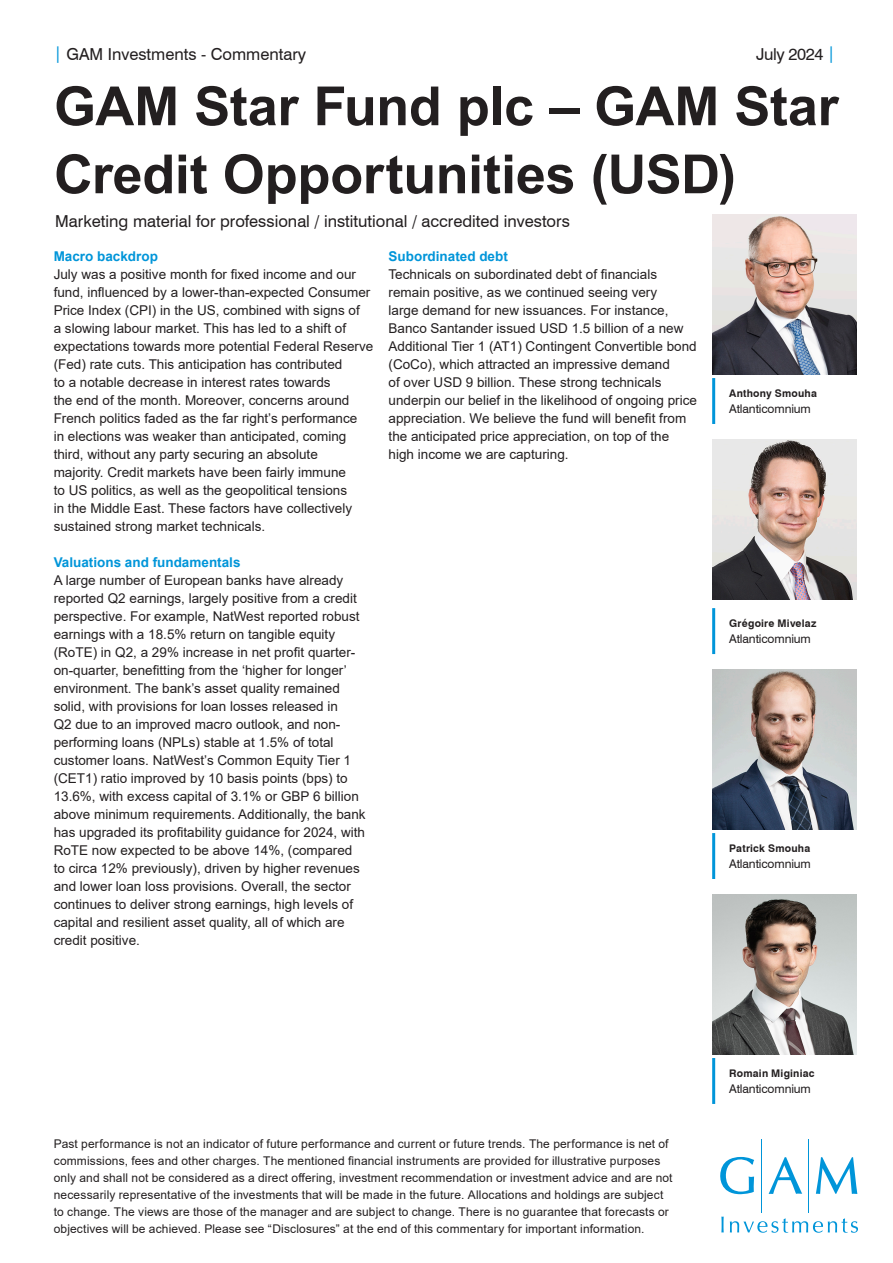
<style>
.page{position:relative;width:893px;height:1263px;background:#fff}
.page>*{position:absolute;margin:0;border:0;box-sizing:border-box;transform-origin:0 0}
.t1{font:700 54px "Arial";letter-spacing:-.005em;color:#231f20}
.t2{font:16.5px "Swiss 721 BT";color:#231f20}
.t3{font:16.5px "Swiss 721 BT";letter-spacing:-.025em;color:#231f20}
.SUBTITLE{font:13.5px/18px "Arial";color:#231f20}
.SUBTITLE-2{font:700 13.5px "Arial";color:#0095d9}
._9pt___4mm___4mm_para_space_before{font:12px/17px "Arial";letter-spacing:.01em;color:#231f20}
.t4{font:12px "Swiss 721 BT";letter-spacing:-.01em;color:#231f20}
.t5{font:700 10.5px "Swiss 721 BT";letter-spacing:.02em;color:#231f20}
.s1{color:#0095d9}
</style>
<div class="page">
<hr style="left:761px;top:1139px;width:1px;height:73px;background:#0095d9">
<hr style="left:808px;top:1139px;width:1px;height:73px;background:#0095d9">
<svg style="left:720px;top:1157px;width:34px;height:37px"></svg>
<svg style="left:769px;top:1157px;width:33px;height:37px"></svg>
<svg style="left:816px;top:1157px;width:41px;height:37px"></svg>
<svg style="left:721px;top:1216px;width:3px;height:16px"></svg>
<svg style="left:730px;top:1218px;width:128px;height:15px"></svg>
<img style="left:712px;top:215px;width:145px;height:159px">
<hr style="left:712px;top:378px;width:3px;height:46px;background:#0095d9">
<img style="left:712px;top:440px;width:145px;height:159px">
<hr style="left:712px;top:608px;width:3px;height:46px;background:#0095d9">
<img style="left:712px;top:670px;width:145px;height:159px">
<hr style="left:712px;top:833px;width:3px;height:46px;background:#0095d9">
<img style="left:712px;top:895px;width:144px;height:159px">
<hr style="left:712px;top:1058px;width:3px;height:46px;background:#0095d9">
<p class="t2" style="left:54px;top:44px;width:254px"><span class="s1">|</span> GAM Investments - Commentary</p>
<p class="t3" style="left:756px;top:44px;width:81px">July 2024 <span class="s1">|</span></p>
<p class="t1" style="left:54px;top:68px;width:786px">GAM Star Fund plc – GAM Star</p>
<p class="t1" style="left:54px;top:136px;width:683px">Credit Opportunities (USD)</p>
<p class="t2" style="left:55px;top:211px;width:516px">Marketing material for professional / institutional / accredited investors</p>
<p class="SUBTITLE-2" style="left:54px;top:246px;width:106px">Macro backdrop</p>
<p class="SUBTITLE" style="left:54px;top:265px;width:321px">July was a positive month for fixed income and our fund, influenced by a lower-than-expected Consumer Price Index (CPI) in the US, combined with signs of<br>a slowing labour market. This has led to a shift of expectations towards more potential Federal Reserve (Fed) rate cuts. This anticipation has contributed<br>to a notable decrease in interest rates towards<br>the end of the month. Moreover, concerns around French politics faded as the far right’s performance<br>in elections was weaker than anticipated, coming third, without any party securing an absolute<br>majority. Credit markets have been fairly immune<br>to US politics, as well as the geopolitical tensions<br>in the Middle East. These factors have collectively sustained strong market technicals.</p>
<p class="SUBTITLE-2" style="left:54px;top:552px;width:188px">Valuations and fundamentals</p>
<p class="SUBTITLE" style="left:54px;top:571px;width:313px">A large number of European banks have already reported Q2 earnings, largely positive from a credit perspective. For example, NatWest reported robust earnings with a 18.5% return on tangible equity (RoTE) in Q2, a 29% increase in net profit quarter&shy;on-quarter, benefitting from the ‘higher for longer’ environment. The bank’s asset quality remained solid, with provisions for loan losses released in<br>Q2 due to an improved macro outlook, and non&shy;performing loans (NPLs) stable at 1.5% of total customer loans. NatWest’s Common Equity Tier 1 (CET1) ratio improved by 10 basis points (bps) to 13.6%, with excess capital of 3.1% or GBP 6 billion above minimum requirements. Additionally, the bank has upgraded its profitability guidance for 2024, with RoTE now expected to be above 14%, (compared to circa 12% previously), driven by higher revenues and lower loan loss provisions. Overall, the sector continues to deliver strong earnings, high levels of capital and resilient asset quality, all of which are credit positive.</p>
<p class="SUBTITLE-2" style="left:389px;top:246px;width:121px">Subordinated debt</p>
<p class="SUBTITLE" style="left:389px;top:265px;width:310px">Technicals on subordinated debt of financials remain positive, as we continued seeing very<br>large demand for new issuances. For instance, Banco Santander issued USD 1.5 billion of a new Additional Tier 1 (AT1) Contingent Convertible bond (CoCo), which attracted an impressive demand<br>of over USD 9 billion. These strong technicals underpin our belief in the likelihood of ongoing price appreciation. We believe the fund will benefit from the anticipated price appreciation, on top of the high income we are capturing.</p>
<p class="t5" style="left:729px;top:387px;width:89px">Anthony Smouha</p>
<p class="t4" style="left:729px;top:402px;width:83px">Atlanticomnium</p>
<p class="t5" style="left:729px;top:617px;width:89px">Grégoire Mivelaz</p>
<p class="t4" style="left:729px;top:632px;width:83px">Atlanticomnium</p>
<p class="t5" style="left:729px;top:842px;width:83px">Patrick Smouha</p>
<p class="t4" style="left:729px;top:857px;width:83px">Atlanticomnium</p>
<p class="_9pt___4mm___4mm_para_space_before" style="left:54px;top:1135px;width:620px">Past performance is not an indicator of future performance and current or future trends. The performance is net of commissions, fees and other charges. The mentioned financial instruments are provided for illustrative purposes only and shall not be considered as a direct offering, investment recommendation or investment advice and are not necessarily representative of the investments that will be made in the future. Allocations and holdings are subject to change. The views are those of the manager and are subject to change. There is no guarantee that forecasts or objectives will be achieved. Please see “Disclosures” at the end of this commentary for important information.</p>
<p class="t5" style="left:729px;top:1067px;width:87px">Romain Miginiac</p>
<p class="t4" style="left:729px;top:1082px;width:83px">Atlanticomnium</p>
</div>
